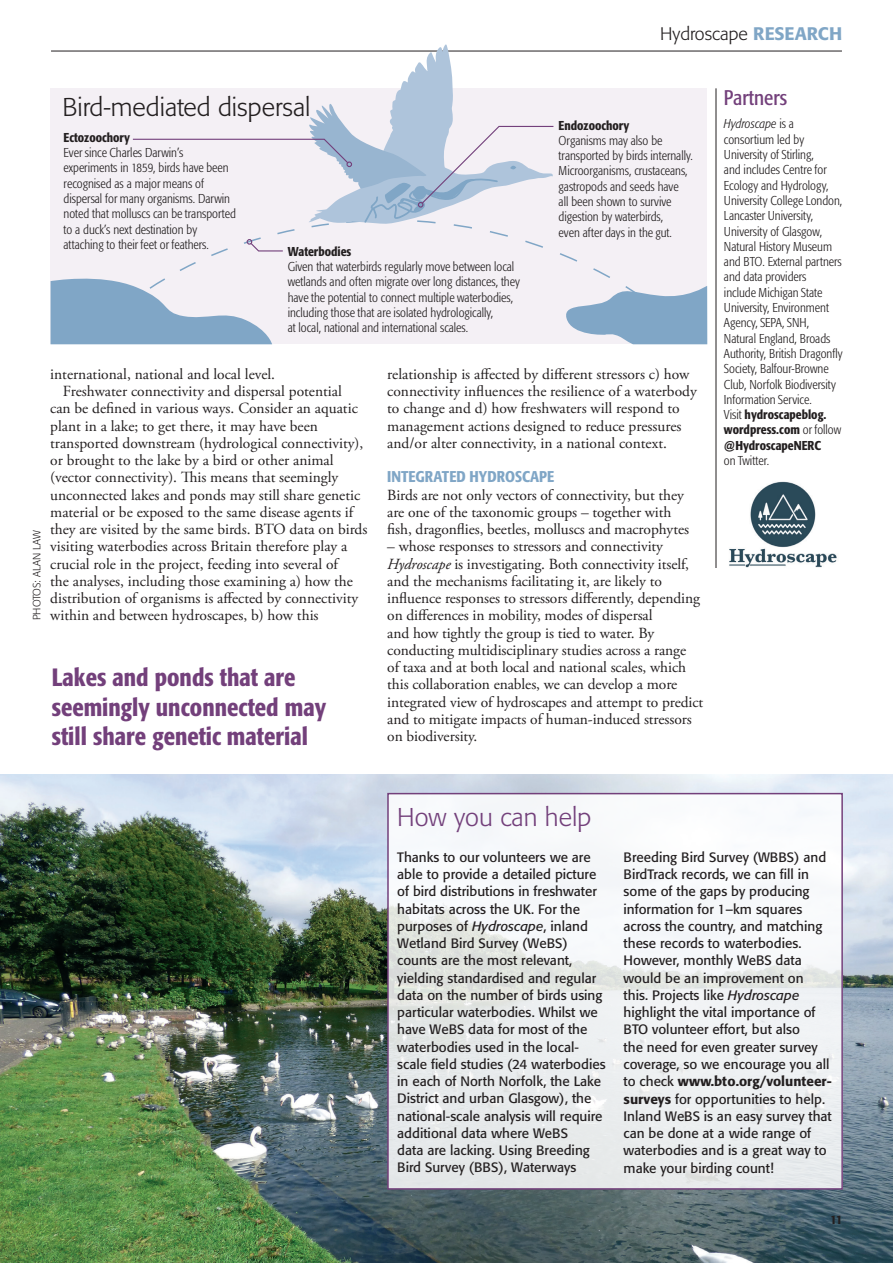
<style>
.page{position:relative;width:893px;height:1263px;background:#fff}
.page>*{position:absolute;margin:0;border:0;box-sizing:border-box;transform-origin:0 0}
.t1{font:300 25.5px "Formata BQ";color:#231f20}
.t2{font:300 25.5px "Formata BQ";color:#73407b}
.t3{font:500 condensed 24.75px/29.7px "Formata BQ";color:#73407b}
.t4{font:condensed 21px "Formata BQ";color:#73407b}
.t5{font:300 18px "Formata BQ";color:#231f20}
.t6{font:15.45px/17.2px "Adobe Garamond Pro";color:#231f20}
.t7{font:500 condensed 15.45px "Formata BQ";color:#80a6c6}
.t8{font:13.5px/17.2px "Formata BQ";color:#231f20}
.t9{font:300 condensed 12.75px/15.3px "Formata BQ";color:#231f20}
.t10{font:500 condensed 12.75px "Formata BQ";color:#231f20}
.t11{font:500 12px "Formata BQ";color:#231f20}
.t12{font:300 10.5px "Formata BQ";color:#231f20}
.s1{font-weight:500;color:#80a6c6}
.s2{font-style:italic}
.s3{font-weight:500}
</style>
<div class="page">
<hr style="left:51px;top:51px;width:791px;height:1px;background:#231f20">
<img style="left:0;top:775px;width:893px;height:488px">
<hr style="left:716px;top:88px;width:1px;height:480px;background:#231f20">
<svg style="left:390px;top:796px;width:450px;height:391px;fill:#eff2f3"></svg>
<div style="left:387px;top:793px;width:456px;height:397px;border:2px solid #73407b"></div>
<svg style="left:51px;top:44px;width:656px;height:300px"></svg>
<img style="left:729px;top:481px;width:108px;height:87px">
<p class="t5" style="left:660px;top:23px;width:184px">Hydroscape <span class="s1">RESEARCH</span></p>
<h1 class="t1" style="left:63px;top:92px;width:250px">Bird-mediated dispersal</h1>
<p class="t10" style="left:64px;top:130px;width:68px">Ectozoochory</p>
<p class="t9" style="left:64px;top:145px;width:174px">Ever since Charles Darwin’s experiments in 1859, birds have been recognised as a major means of dispersal for many organisms. Darwin noted that molluscs can be transported to a duck’s next destination by attaching to their feet or feathers.</p>
<p class="t10" style="left:288px;top:243px;width:65px">Waterbodies</p>
<p class="t9" style="left:288px;top:259px;width:234px">Given that waterbirds regularly move between local wetlands and often migrate over long distances, they have the potential to connect multiple waterbodies, including those that are isolated hydrologically,<br>at local, national and international scales.</p>
<p class="t10" style="left:559px;top:117px;width:72px">Endozoochory</p>
<p class="t9" style="left:559px;top:133px;width:136px">Organisms may also be transported by birds internally.<br>Microorganisms, crustaceans, gastropods and seeds have<br>all been shown to survive digestion by waterbirds,<br>even after days in the gut.</p>
<p class="t12" style="left:31px;top:620px;width:92px;rotate:-90deg">PHOTOS: ALAN LAW</p>
<p class="t6" style="left:50px;top:366px;width:226px">international, national and local level.</p>
<p class="t6" style="left:63px;top:383px;width:281px">Freshwater connectivity and dispersal potential</p>
<p class="t6" style="left:50px;top:400px;width:309px">can be defined in various ways. Consider an aquatic</p>
<p class="t6" style="left:50px;top:418px;width:269px">plant in a lake; to get there, it may have been</p>
<p class="t6" style="left:50px;top:435px;width:315px">transported downstream (hydrological connectivity),</p>
<p class="t6" style="left:50px;top:452px;width:285px">or brought to the lake by a bird or other animal</p>
<p class="t6" style="left:50px;top:469px;width:290px">(vector connectivity). This means that seemingly</p>
<p class="t6" style="left:50px;top:487px;width:312px">unconnected lakes and ponds may still share genetic</p>
<p class="t6" style="left:50px;top:504px;width:305px">material or be exposed to the same disease agents if</p>
<p class="t6" style="left:50px;top:521px;width:319px">they are visited by the same birds. BTO data on birds</p>
<p class="t6" style="left:50px;top:538px;width:299px">visiting waterbodies across Britain therefore play a</p>
<p class="t6" style="left:50px;top:556px;width:289px">crucial role in the project, feeding into several of</p>
<p class="t6" style="left:50px;top:573px;width:304px">the analyses, including those examining a) how the</p>
<p class="t6" style="left:50px;top:590px;width:310px">distribution of organisms is affected by connectivity</p>
<p class="t6" style="left:50px;top:607px;width:270px">within and between hydroscapes, b) how this</p>
<h2 class="t3" style="left:52px;top:662px;width:276px">Lakes and ponds that are seemingly unconnected may still share genetic material</h2>
<p class="t6" style="left:387px;top:366px;width:311px">relationship is affected by different stressors c) how connectivity influences the resilience of a waterbody to change and d) how freshwaters will respond to management actions designed to reduce pressures and/or alter connectivity, in a national context.</p>
<p class="t7" style="left:387px;top:467px;width:169px">INTEGRATED HYDROSCAPE</p>
<p class="t6" style="left:387px;top:487px;width:303px">Birds are not only vectors of connectivity, but they are one of the taxonomic groups – together with fish, dragonflies, beetles, molluscs and macrophytes</p>
<p class="t6" style="left:387px;top:538px;width:318px">– whose responses to stressors and connectivity <span class="s2">Hydroscape</span> is investigating. Both connectivity itself, and the mechanisms facilitating it, are likely to influence responses to stressors differently, depending on differences in mobility, modes of dispersal<br>and how tightly the group is tied to water. By conducting multidisciplinary studies across a range<br>of taxa and at both local and national scales, which this collaboration enables, we can develop a more integrated view of hydroscapes and attempt to predict and to mitigate impacts of human-induced stressors on biodiversity.</p>
<h3 class="t4" style="left:724px;top:85px;width:65px">Partners</h3>
<p class="t9" style="left:724px;top:116px;width:120px"><span class="s2">Hydroscape</span> is a consortium led by<br>University of Stirling,<br>and includes Centre for<br>Ecology and Hydrology,<br>University College London,<br>Lancaster University,<br>University of Glasgow,<br>Natural History Museum and BTO. External partners and data providers<br>include Michigan State<br>University, Environment<br>Agency, SEPA, SNH,<br>Natural England, Broads<br>Authority, British Dragonfly<br>Society, Balfour-Browne<br>Club, Norfolk Biodiversity<br>Information Service.<br>Visit <span class="s3">hydroscapeblog. wordpress.com</span> or follow <span class="s3">@HydroscapeNERC</span></p>
<p class="t9" style="left:724px;top:453px;width:47px">on Twitter.</p>
<h1 class="t2" style="left:397px;top:802px;width:195px">How you can help</h1>
<p class="t8" style="left:397px;top:848px;width:210px">Thanks to our volunteers we are able to provide a detailed picture of bird distributions in freshwater habitats across the UK. For the purposes of <span class="s2">Hydroscape</span>, inland<br>Wetland Bird Survey (WeBS) counts are the most relevant, yielding standardised and regular data on the number of birds using particular waterbodies. Whilst we have WeBS data for most of the waterbodies used in the local&shy;scale field studies (24 waterbodies in each of North Norfolk, the Lake<br>District and urban Glasgow), the national-scale analysis will require additional data where WeBS<br>data are lacking. Using Breeding<br>Bird Survey (BBS), Waterways</p>
<p class="t8" style="left:624px;top:848px;width:210px">Breeding Bird Survey (WBBS) and<br>BirdTrack records, we can fill in some of the gaps by producing information for 1–km squares across the country, and matching these records to waterbodies.<br>However, monthly WeBS data would be an improvement on<br>this. Projects like <span class="s2">Hydroscape </span>highlight the vital importance of<br>BTO volunteer effort, but also<br>the need for even greater survey coverage, so we encourage you all to check <span class="s3">www.bto.org/volunteer&shy;surveys</span> for opportunities to help.<br>Inland WeBS is an easy survey that can be done at a wide range of waterbodies and is a great way to make your birding count!</p>
<p class="t11" style="left:830px;top:1212px;width:14px">11</p>
</div>
